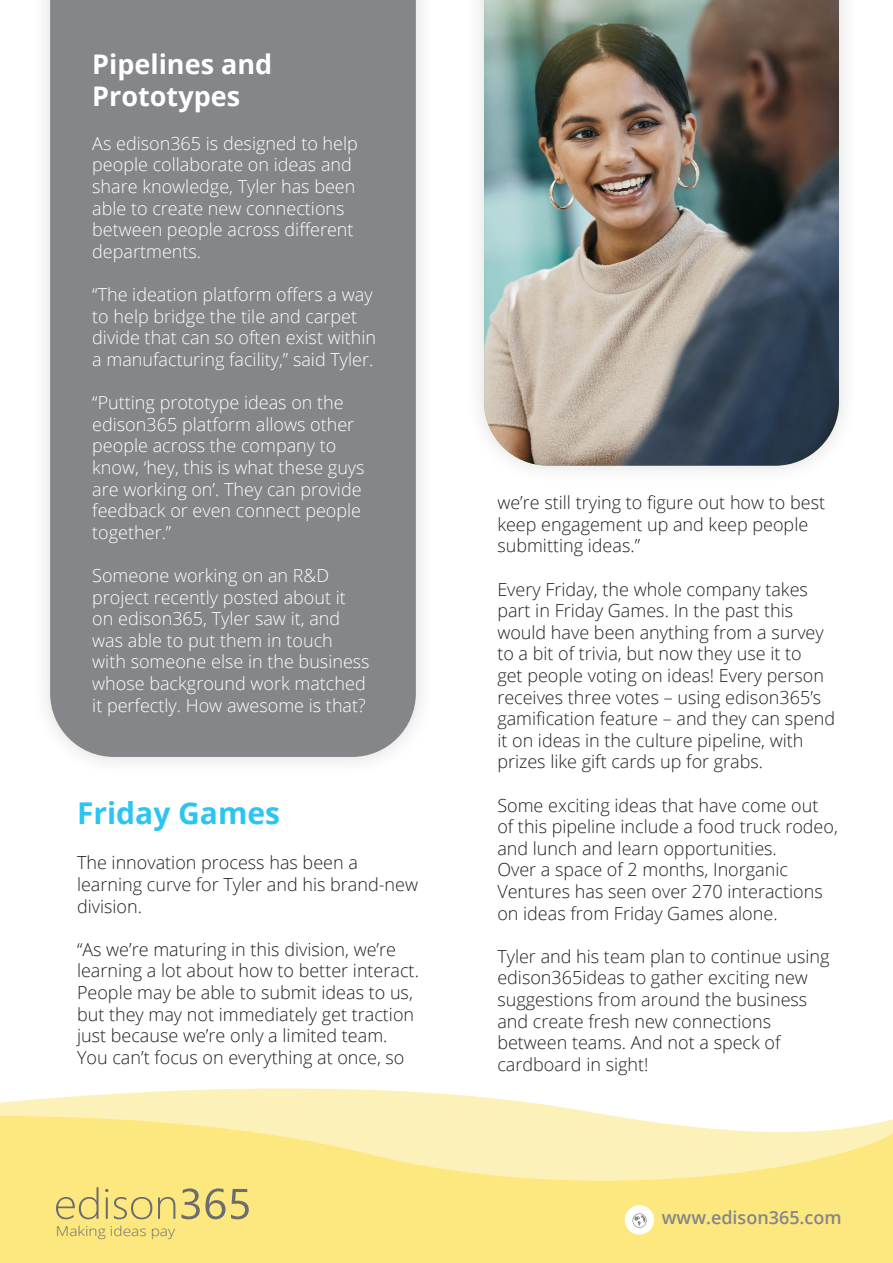
<style>
.page{position:relative;width:893px;height:1263px;background:#fff}
.page>*{position:absolute;margin:0;border:0;box-sizing:border-box;transform-origin:0 0}
.t1{font:700 30px "Open Sans";color:#2bc4f3}
.t2{font:700 27px/32.4px "Open Sans";color:#fff}
.t3{font:300 18px/21.6px "Open Sans";color:#231f20}
.t4{font:300 18px/21.6px "Open Sans";color:#fff}
.t5{font:600 18px "Open Sans";color:#848689}
.t6{font:300 13.65px "Open Sans";color:#6c6d70;scale:1.14 1}
</style>
<div class="page">
<div style="left:30px;top:0;width:406px;height:777px;background:#fafafa"></div>
<div style="left:50px;top:0;width:366px;height:757px;background:#848689"></div>
<svg style="left:0;top:1088px;width:893px;height:175px;background:#fcec9b"></svg>
<div style="left:625px;top:1205px;width:29px;height:29px;background:#fff;border-radius:50%"></div>
<svg style="left:632px;top:1213px;width:15px;height:15px"></svg>
<svg style="left:56px;top:1187px;width:43px;height:32px"></svg>
<svg style="left:105px;top:1189px;width:3px;height:30px"></svg>
<svg style="left:114px;top:1197px;width:38px;height:22px"></svg>
<svg style="left:158px;top:1197px;width:17px;height:22px"></svg>
<svg style="left:181px;top:1188px;width:68px;height:31px;background:#cfc179"></svg>
<div style="left:464px;top:0;width:395px;height:485px;background:#fbfbfb"></div>
<img style="left:484px;top:0;width:355px;height:466px">
<p class="t2" style="left:92px;top:47px;width:181px">Pipelines and<br>Prototypes</p>
<p class="t4" style="left:92px;top:132px;width:267px">As edison365 is designed to help people collaborate on ideas and share knowledge, Tyler has been able to create new connections between people across different departments.</p>
<p class="t4" style="left:92px;top:283px;width:285px">“The ideation platform offers a way to help bridge the tile and carpet divide that can so often exist within a manufacturing facility,” said Tyler.</p>
<p class="t4" style="left:92px;top:391px;width:274px">“Putting prototype ideas on the edison365 platform allows other people across the company to know, ‘hey, this is what these guys are working on’. They can provide feedback or even connect people together.”</p>
<p class="t4" style="left:92px;top:564px;width:279px">Someone working on an R&amp;D project recently posted about it on edison365, Tyler saw it, and was able to put them in touch with someone else in the business whose background work matched it perfectly. How awesome is that?</p>
<p class="t1" style="left:77px;top:792px;width:205px">Friday Games</p>
<p class="t3" style="left:77px;top:852px;width:343px">The innovation process has been a learning curve for Tyler and his brand-new division.</p>
<p class="t3" style="left:77px;top:938px;width:343px">“As we’re maturing in this division, we’re learning a lot about how to better interact.<br>People may be able to submit ideas to us, but they may not immediately get traction just because we’re only a limited team.<br>You can’t focus on everything at once, so</p>
<p class="t6" style="left:56px;top:1221px;width:106px">Making ideas pay</p>
<p class="t3" style="left:497px;top:491px;width:329px">we’re still trying to figure out how to best keep engagement up and keep people submitting ideas.”</p>
<p class="t3" style="left:497px;top:578px;width:339px">Every Friday, the whole company takes part in Friday Games. In the past this would have been anything from a survey to a bit of trivia, but now they use it to<br>get people voting on ideas! Every person receives three votes – using edison365’s gamification feature – and they can spend it on ideas in the culture pipeline, with prizes like gift cards up for grabs.</p>
<p class="t3" style="left:497px;top:794px;width:342px">Some exciting ideas that have come out of this pipeline include a food truck rodeo, and lunch and learn opportunities.</p>
<p class="t3" style="left:497px;top:859px;width:327px">Over a space of 2 months, Inorganic<br>Ventures has seen over 270 interactions on ideas from Friday Games alone.</p>
<p class="t3" style="left:497px;top:945px;width:334px">Tyler and his team plan to continue using edison365ideas to gather exciting new suggestions from around the business and create fresh new connections between teams. And not a speck of cardboard in sight!</p>
<p class="t5" style="left:662px;top:1205px;width:181px">www.edison365.com</p>
</div>
